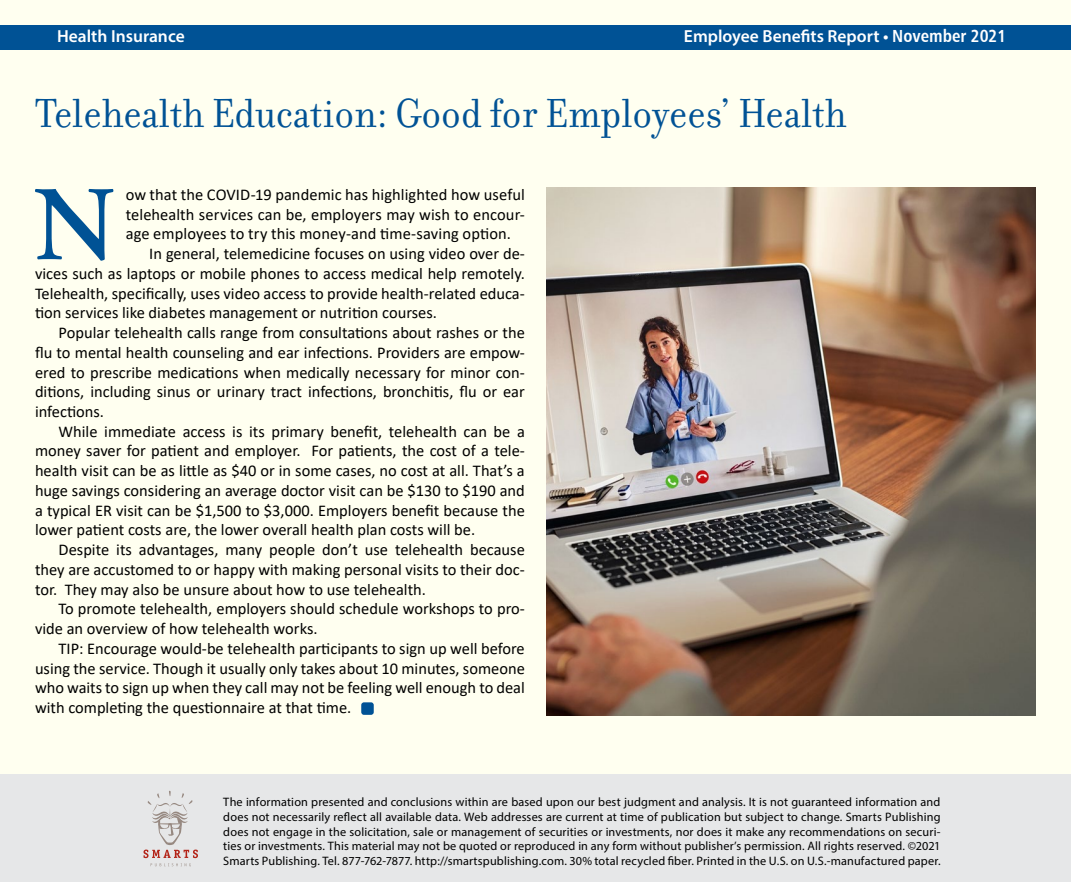
<style>
.page{position:relative;width:1071px;height:882px;background:#fff}
.page>*{position:absolute;margin:0;border:0;box-sizing:border-box;transform-origin:0 0}
.t1{font:600 105.7px "Adobe Garamond Pro";color:#005295}
.t2{font:43.75px "Filosofia OT";color:#005295;scale:.95 1}
.t3{font:600 17.5px "Myriad Pro";color:#fff}
.t4{font:16.45px "Calibri";color:#000}
.t5{font:12.25px/14.7px "Myriad Pro";letter-spacing:.01em;color:#000;text-align:justify}
.s1{font-family:"Humanist 777 BT Bold Condensed B";font-weight:400}
</style>
<div class="page">
<div style="left:1px;top:1px;width:1070px;height:881px;background:#fffff0"></div>
<div style="left:0;top:25px;width:1071px;height:24px;background:#005295"></div>
<div style="left:0;top:775px;width:1071px;height:107px;background:#e6e7e8"></div>
<svg style="left:144px;top:791px;width:54px;height:75px"></svg>
<img style="left:546px;top:188px;width:490px;height:527px">
<div style="left:361px;top:702px;width:13px;height:13px;background:#005295;border-radius:3px"></div>
<p class="t3" style="left:57px;top:25px;width:129px">Health Insurance</p>
<p class="t3" style="left:684px;top:25px;width:324px">Employee Benefits Report • <span class="s1">November 2021</span></p>
<h2 class="t2" style="left:35px;top:89px;width:856px">Telehealth Education: Good for Employees’ Health</h2>
<h1 class="t1" style="left:34px;top:165px;width:84px">N</h1>
<p class="t4" style="left:126px;top:183px;width:401px">ow that the COVID-19 pandemic has highlighted how useful</p>
<p class="t4" style="left:126px;top:203px;width:401px">telehealth services can be, employers may wish to encour-</p>
<p class="t4" style="left:126px;top:222px;width:387px">age employees to try this money-and time-saving option.</p>
<p class="t4" style="left:149px;top:242px;width:377px">In general, telemedicine focuses on using video over de-</p>
<p class="t4" style="left:35px;top:262px;width:491px">vices such as laptops or mobile phones to access medical help remotely.</p>
<p class="t4" style="left:35px;top:282px;width:491px">Telehealth, specifically, uses video access to provide health-related educa-</p>
<p class="t4" style="left:35px;top:301px;width:404px">tion services like diabetes management or nutrition courses.</p>
<p class="t4" style="left:59px;top:321px;width:468px">Popular telehealth calls range from consultations about rashes or the</p>
<p class="t4" style="left:35px;top:341px;width:491px">flu to mental health counseling and ear infections. Providers are empow-</p>
<p class="t4" style="left:35px;top:361px;width:491px">ered to prescribe medications when medically necessary for minor con-</p>
<p class="t4" style="left:35px;top:380px;width:491px">ditions, including sinus or urinary tract infections, bronchitis, flu or ear</p>
<p class="t4" style="left:35px;top:400px;width:71px">infections.</p>
<p class="t4" style="left:59px;top:420px;width:468px">While immediate access is its primary benefit, telehealth can be a</p>
<p class="t4" style="left:35px;top:440px;width:491px">money saver for patient and employer. For patients, the cost of a tele-</p>
<p class="t4" style="left:35px;top:459px;width:491px">health visit can be as little as $40 or in some cases, no cost at all. That’s a</p>
<p class="t4" style="left:35px;top:479px;width:491px">huge savings considering an average doctor visit can be $130 to $190 and</p>
<p class="t4" style="left:35px;top:499px;width:491px">a typical ER visit can be $1,500 to $3,000. Employers benefit because the</p>
<p class="t4" style="left:35px;top:519px;width:442px">lower patient costs are, the lower overall health plan costs will be.</p>
<p class="t4" style="left:59px;top:538px;width:468px">Despite its advantages, many people don’t use telehealth because</p>
<p class="t4" style="left:35px;top:558px;width:491px">they are accustomed to or happy with making personal visits to their doc-</p>
<p class="t4" style="left:35px;top:578px;width:392px">tor. They may also be unsure about how to use telehealth.</p>
<p class="t4" style="left:59px;top:598px;width:468px">To promote telehealth, employers should schedule workshops to pro-</p>
<p class="t4" style="left:35px;top:617px;width:284px">vide an overview of how telehealth works.</p>
<p class="t4" style="left:59px;top:637px;width:468px">TIP: Encourage would-be telehealth participants to sign up well before</p>
<p class="t4" style="left:35px;top:657px;width:491px">using the service. Though it usually only takes about 10 minutes, someone</p>
<p class="t4" style="left:35px;top:676px;width:491px">who waits to sign up when they call may not be feeling well enough to deal</p>
<p class="t4" style="left:35px;top:696px;width:318px">with completing the questionnaire at that time.</p>
<p class="t5" style="left:223px;top:794px;width:719px">The information presented and conclusions within are based upon our best judgment and analysis. It is not guaranteed information and does not necessarily reflect all available data. Web addresses are current at time of publication but subject to change. Smarts Publishing does not engage in the solicitation, sale or management of securities or investments, nor does it make any recommendations on securi&shy;ties or investments. This material may not be quoted or reproduced in any form without publisher’s permission. All rights reserved. ©2021<br>Smarts Publishing. Tel. 877-762-7877. http://smartspublishing.com. 30% total recycled fiber. Printed in the U.S. on U.S.-manufactured paper.</p>
</div>
